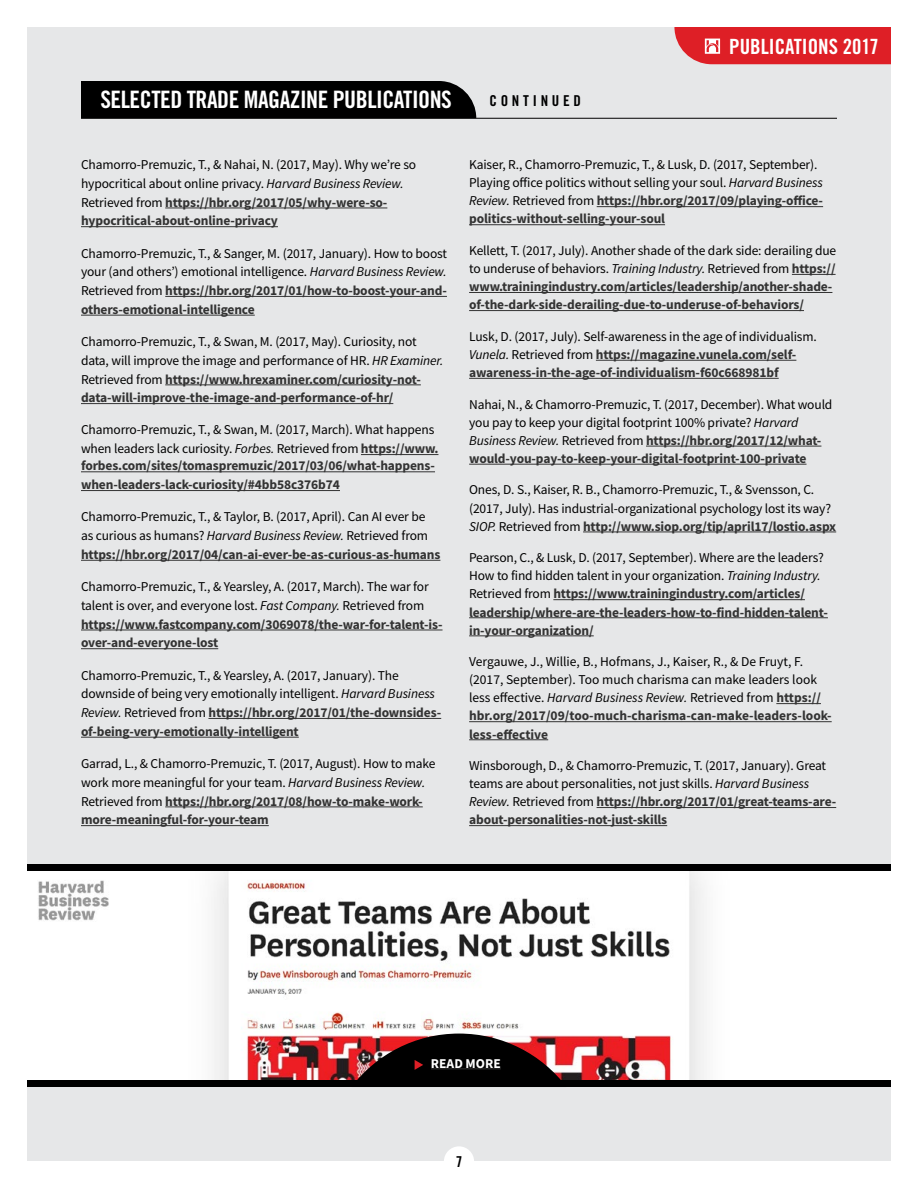
<style>
.page{position:relative;width:918px;height:1188px;background:#fff}
.page>*{position:absolute;margin:0;border:0;box-sizing:border-box;transform-origin:0 0}
.t1{font:24px "Trade Gothic Bold Cond Twenty";letter-spacing:-.02em;color:#fff}
.t2{font:21px "Trade Gothic Bold Cond Twenty";color:#fff}
.t3{font:15px "Trade Gothic Bold Cond Twenty";letter-spacing:.25em;color:#000}
.t4{font:13.5px/18.8px "Source Sans Pro";letter-spacing:-.01em;color:#000}
.t5{font:700 13.5px/18.1px "Source Sans Pro";letter-spacing:-.01em;color:#333}
.t6{font:700 13.5px "Source Sans Pro";color:#fff}
.s1{font-style:italic}
.s2{font-weight:700;color:#333}
.s3{font-weight:400;color:#000}
.s4{font-weight:400;font-style:italic;color:#000}
</style>
<div class="page">
<div style="left:27px;top:27px;width:864px;height:1134px;background:#e6e7e8"></div>
<div style="left:444px;top:1146px;width:30px;height:31px;background:#fff;border-radius:50%"></div>
<svg style="left:674px;top:27px;width:217px;height:37px;background:#de2b31"></svg>
<hr style="left:81px;top:118px;width:756px;height:1px;background:#000">
<div style="left:81px;top:81px;width:395px;height:37px;background:#000"></div>
<hr style="left:165px;top:208px;width:222px;height:1px;background:#333">
<hr style="left:81px;top:226px;width:197px;height:1px;background:#333">
<hr style="left:165px;top:296px;width:282px;height:1px;background:#333">
<hr style="left:81px;top:315px;width:174px;height:1px;background:#333">
<hr style="left:165px;top:385px;width:256px;height:1px;background:#333">
<hr style="left:81px;top:403px;width:312px;height:1px;background:#333">
<hr style="left:361px;top:454px;width:77px;height:1px;background:#333">
<hr style="left:81px;top:471px;width:354px;height:1px;background:#333">
<hr style="left:81px;top:490px;width:259px;height:1px;background:#333">
<hr style="left:81px;top:560px;width:359px;height:1px;background:#333">
<hr style="left:81px;top:630px;width:362px;height:1px;background:#333">
<hr style="left:81px;top:648px;width:137px;height:1px;background:#333">
<hr style="left:208px;top:718px;width:233px;height:1px;background:#333">
<hr style="left:81px;top:737px;width:218px;height:1px;background:#333">
<hr style="left:165px;top:807px;width:258px;height:1px;background:#333">
<hr style="left:81px;top:825px;width:188px;height:1px;background:#333">
<hr style="left:597px;top:206px;width:226px;height:1px;background:#333">
<hr style="left:469px;top:224px;width:196px;height:1px;background:#333">
<hr style="left:792px;top:274px;width:44px;height:1px;background:#333">
<hr style="left:469px;top:292px;width:363px;height:1px;background:#333">
<hr style="left:469px;top:310px;width:335px;height:1px;background:#333">
<hr style="left:596px;top:360px;width:200px;height:1px;background:#333">
<hr style="left:469px;top:378px;width:310px;height:1px;background:#333">
<hr style="left:646px;top:446px;width:175px;height:1px;background:#333">
<hr style="left:469px;top:464px;width:338px;height:1px;background:#333">
<hr style="left:583px;top:532px;width:253px;height:1px;background:#333">
<hr style="left:553px;top:599px;width:252px;height:1px;background:#333">
<hr style="left:469px;top:617px;width:359px;height:1px;background:#333">
<hr style="left:469px;top:636px;width:125px;height:1px;background:#333">
<hr style="left:776px;top:703px;width:45px;height:1px;background:#333">
<hr style="left:469px;top:721px;width:363px;height:1px;background:#333">
<hr style="left:469px;top:739px;width:79px;height:1px;background:#333">
<hr style="left:597px;top:807px;width:239px;height:1px;background:#333">
<hr style="left:469px;top:825px;width:198px;height:1px;background:#333">
<img style="left:27px;top:870px;width:864px;height:211px">
<div style="left:27px;top:864px;width:864px;height:6px;background:#000"></div>
<div style="left:27px;top:1081px;width:864px;height:6px;background:#000"></div>
<svg style="left:351px;top:1034px;width:216px;height:47px;background:#482324"></svg>
<h1 class="t1" style="left:100px;top:85px;width:353px">SELECTED TRADE MAGAZINE PUBLICATIONS</h1>
<p class="t3" style="left:489px;top:92px;width:93px">CONTINUED</p>
<h2 class="t2" style="left:729px;top:33px;width:151px">PUBLICATIONS 2017</h2>
<p class="t4" style="left:81px;top:155px;width:337px">Chamorro-Premuzic, T., &amp; Nahai, N. (2017, May). Why we’re so hypocritical about online privacy. <span class="s1">Harvard Business Review.<br></span>Retrieved from <span class="s2">https://hbr.org/2017/05/why-were-so&shy;hypocritical-about-online-privacy</span></p>
<p class="t4" style="left:81px;top:244px;width:368px;text-align:justify">Chamorro-Premuzic, T., &amp; Sanger, M. (2017, January). How to boost your (and others’) emotional intelligence. <span class="s1">Harvard Business Review.<br></span>Retrieved from <span class="s2">https://hbr.org/2017/01/how-to-boost-your-and&shy;others-emotional-intelligence</span></p>
<p class="t4" style="left:81px;top:332px;width:364px">Chamorro-Premuzic, T., &amp; Swan, M. (2017, May). Curiosity, not data, will improve the image and performance of HR. <span class="s1">HR Examiner.<br></span>Retrieved from <span class="s2">https://www.hrexaminer.com/curiosity-not&shy;data-will-improve-the-image-and-performance-of-hr/</span></p>
<p class="t4" style="left:81px;top:421px;width:359px">Chamorro-Premuzic, T., &amp; Swan, M. (2017, March). What happens when leaders lack curiosity. <span class="s1">Forbes.</span> Retrieved from <span class="s2">https://www.</span></p>
<p class="t5" style="left:81px;top:456px;width:356px;line-height:18.8px">forbes.com/sites/tomaspremuzic/2017/03/06/what-happens&shy;when-leaders-lack-curiosity/#4bb58c376b74</p>
<p class="t4" style="left:81px;top:508px;width:361px">Chamorro-Premuzic, T., &amp; Taylor, B. (2017, April). Can AI ever be as curious as humans? <span class="s1">Harvard Business Review.</span> Retrieved from <span class="s2">https://hbr.org/2017/04/can-ai-ever-be-as-curious-as-humans</span></p>
<p class="t4" style="left:81px;top:577px;width:363px">Chamorro-Premuzic, T., &amp; Yearsley, A. (2017, March). The war for talent is over, and everyone lost. <span class="s1">Fast Company.</span> Retrieved from <span class="s2">https://www.fastcompany.com/3069078/the-war-for-talent-is&shy;over-and-everyone-lost</span></p>
<p class="t4" style="left:81px;top:666px;width:362px">Chamorro-Premuzic, T., &amp; Yearsley, A. (2017, January). The downside of being very emotionally intelligent. <span class="s1">Harvard Business Review.</span> Retrieved from <span class="s2">https://hbr.org/2017/01/the-downsides&shy;of-being-very-emotionally-intelligent</span></p>
<p class="t4" style="left:81px;top:754px;width:356px">Garrad, L., &amp; Chamorro-Premuzic, T. (2017, August). How to make work more meaningful for your team. <span class="s1">Harvard Business Review.<br></span>Retrieved from <span class="s2">https://hbr.org/2017/08/how-to-make-work&shy;more-meaningful-for-your-team</span></p>
<p class="t4" style="left:469px;top:155px;width:356px;line-height:18.1px">Kaiser, R., Chamorro-Premuzic, T., &amp; Lusk, D. (2017, September).<br>Playing office politics without selling your soul. <span class="s1">Harvard Business Review.</span> Retrieved from <span class="s2">https://hbr.org/2017/09/playing-office&shy;politics-without-selling-your-soul</span></p>
<p class="t5" style="left:469px;top:241px;width:369px"><span class="s3">Kellett, T. (2017, July). Another shade of the dark side: derailing due to underuse of behaviors.</span> <span class="s4">Training Industry.</span> <span class="s3">Retrieved from</span> https:// www.trainingindustry.com/articles/leadership/another-shade&shy;of-the-dark-side-derailing-due-to-underuse-of-behaviors/</p>
<p class="t5" style="left:469px;top:327px;width:349px"><span class="s3">Lusk, D. (2017, July). Self-awareness in the age of individualism.<br></span><span class="s4">Vunela.</span> <span class="s3">Retrieved from</span> https://magazine.vunela.com/self&shy;awareness-in-the-age-of-individualism-f60c668981bf</p>
<p class="t4" style="left:469px;top:395px;width:365px;line-height:18.1px">Nahai, N., &amp; Chamorro-Premuzic, T. (2017, December). What would you pay to keep your digital footprint 100% private? <span class="s1">Harvard Business Review.</span> Retrieved from <span class="s2">https://hbr.org/2017/12/what&shy;would-you-pay-to-keep-your-digital-footprint-100-private</span></p>
<p class="t4" style="left:469px;top:481px;width:369px;line-height:18.1px">Ones, D. S., Kaiser, R. B., Chamorro-Premuzic, T., &amp; Svensson, C. (2017, July). Has industrial-organizational psychology lost its way?<br><span class="s1">SIOP.</span> Retrieved from <span class="s2">http://www.siop.org/tip/april17/lostio.aspx</span></p>
<p class="t5" style="left:469px;top:548px;width:360px"><span class="s3">Pearson, C., &amp; Lusk, D. (2017, September). Where are the leaders?<br>How to find hidden talent in your organization.</span> <span class="s4">Training Industry.<br></span><span class="s3">Retrieved from</span> https://www.trainingindustry.com/articles/ leadership/where-are-the-leaders-how-to-find-hidden-talent&shy;in-your-organization/</p>
<p class="t4" style="left:469px;top:653px;width:364px;line-height:18.1px">Vergauwe, J., Willie, B., Hofmans, J., Kaiser, R., &amp; De Fruyt, F. (2017, September). Too much charisma can make leaders look less effective. <span class="s1">Harvard Business Review.</span> Retrieved from <span class="s2">https:// hbr.org/2017/09/too-much-charisma-can-make-leaders-look&shy;less-effective</span></p>
<p class="t4" style="left:469px;top:757px;width:369px;line-height:18.1px">Winsborough, D., &amp; Chamorro-Premuzic, T. (2017, January). Great teams are about personalities, not just skills. <span class="s1">Harvard Business Review.</span> Retrieved from <span class="s2">https://hbr.org/2017/01/great-teams-are&shy;about-personalities-not-just-skills</span></p>
<p class="t6" style="left:431px;top:1054px;width:71px">READ MORE</p>
<p class="t3" style="left:456px;top:1152px;width:8px">7</p>
</div>
